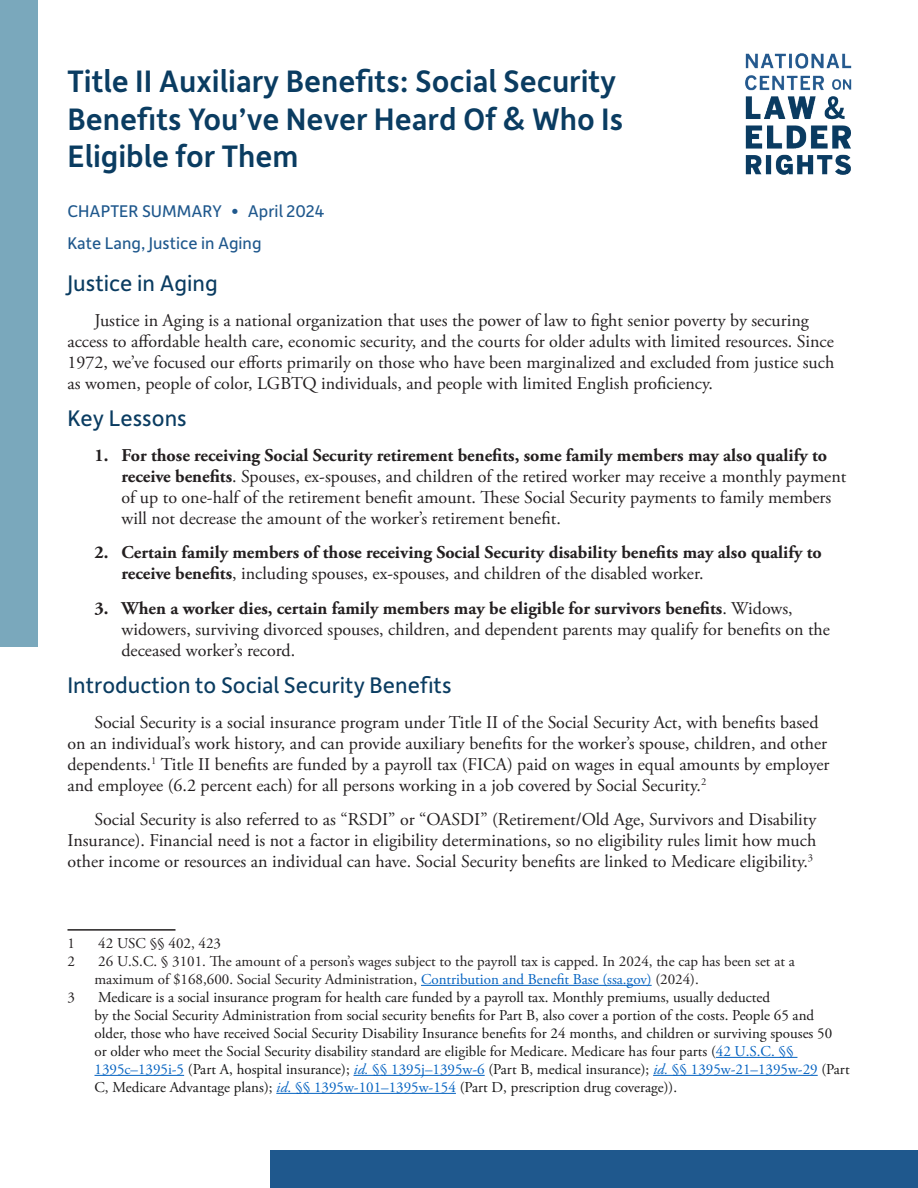
<style>
.page{position:relative;width:918px;height:1188px;background:#fff}
.page>*{position:absolute;margin:0;border:0;box-sizing:border-box;transform-origin:0 0}
.Title_Style{font:500 33px/37.5px "Depot New";color:#0a3c61}
.Section_Headers{font:24px "Depot New";color:#0a3c61}
.Body_Text{font:18px/21px "Adobe Garamond Pro";color:#231f20}
.t1{font:700 18px/21px "Adobe Garamond Pro";color:#231f20}
.Chapter_Summary___Date{font:18px "Depot New";color:#1f588d}
.Author_Names{font:18px "Depot New";color:#1f588d}
.Endnotes{font:15px/18px "Adobe Garamond Pro";color:#181717}
.Endnotes-2{font:15px/18px "Adobe Garamond Pro";color:#231f20}
.s1{font-weight:700}
.s2{font-weight:400}
.s3{color:#0563c1}
.s4{font-style:italic;color:#0563c1}
</style>
<div class="page">
<img style="left:745px;top:53px;width:107px;height:122px">
<div style="left:0;top:0;width:38px;height:647px;background:#7aa8bc"></div>
<div style="left:270px;top:1150px;width:648px;height:38px;background:#1f588d"></div>
<hr style="left:68px;top:929px;width:108px;height:2px;background:#231f20">
<hr style="left:421px;top:985px;width:231px;height:1px;background:#0563c1">
<hr style="left:716px;top:1057px;width:81px;height:1px;background:#0563c1">
<hr style="left:94px;top:1075px;width:90px;height:1px;background:#0563c1">
<hr style="left:354px;top:1075px;width:131px;height:1px;background:#0563c1">
<hr style="left:653px;top:1075px;width:165px;height:1px;background:#0563c1">
<hr style="left:276px;top:1093px;width:180px;height:1px;background:#0563c1">
<p class="Title_Style" style="left:68px;top:61px;width:557px">Title II Auxiliary Benefits: Social Security<br>Benefits You’ve Never Heard Of &amp; Who Is<br>Eligible for Them</p>
<p class="Chapter_Summary___Date" style="left:68px;top:199px;width:259px">CHAPTER SUMMARY • April 2024</p>
<p class="Author_Names" style="left:68px;top:231px;width:196px">Kate Lang, Justice in Aging</p>
<h2 class="Section_Headers" style="left:68px;top:268px;width:152px">Justice in Aging</h2>
<p class="Body_Text" style="left:68px;top:310px;width:768px;text-indent:27px">Justice in Aging is a national organization that uses the power of law to fight senior poverty by securing access to affordable health care, economic security, and the courts for older adults with limited resources. Since 1972, we’ve focused our efforts primarily on those who have been marginalized and excluded from justice such as women, people of color, LGBTQ individuals, and people with limited English proficiency.</p>
<h2 class="Section_Headers" style="left:68px;top:403px;width:121px">Key Lessons</h2>
<p class="Body_Text" style="left:122px;top:445px;width:726px;text-indent:-27px"><span class="s1">1. For those receiving Social Security retirement benefits, some family members may also qualify to receive benefits</span>. Spouses, ex-spouses, and children of the retired worker may receive a monthly payment of up to one-half of the retirement benefit amount. These Social Security payments to family members will not decrease the amount of the worker’s retirement benefit.</p>
<p class="t1" style="left:122px;top:543px;width:702px;text-indent:-27px">2. Certain family members of those receiving Social Security disability benefits may also qualify to receive benefits<span class="s2">, including spouses, ex-spouses, and children of the disabled worker.</span></p>
<p class="Body_Text" style="left:122px;top:598px;width:710px;text-indent:-27px"><span class="s1">3. When a worker dies, certain family members may be eligible for survivors benefits</span>. Widows, widowers, surviving divorced spouses, children, and dependent parents may qualify for benefits on the deceased worker’s record.</p>
<p class="Section_Headers" style="left:68px;top:670px;width:386px">Introduction to Social Security Benefits</p>
<p class="Body_Text" style="left:68px;top:712px;width:764px;text-indent:27px">Social Security is a social insurance program under Title II of the Social Security Act, with benefits based on an individual’s work history, and can provide auxiliary benefits for the worker’s spouse, children, and other dependents.<sup>1</sup> Title II benefits are funded by a payroll tax (FICA) paid on wages in equal amounts by employer and employee (6.2 percent each) for all persons working in a job covered by Social Security.<sup>2</sup></p>
<p class="Body_Text" style="left:68px;top:810px;width:750px;text-align:justify;text-indent:27px">Social Security is also referred to as “RSDI” or “OASDI” (Retirement/Old Age, Survivors and Disability Insurance). Financial need is not a factor in eligibility determinations, so no eligibility rules limit how much other income or resources an individual can have. Social Security benefits are linked to Medicare eligibility.<sup>3</sup></p>
<p class="Endnotes-2" style="left:68px;top:935px;width:9px">1</p>
<p class="Endnotes-2" style="left:98px;top:935px;width:124px">42 USC §§ 402, 423</p>
<p class="Endnotes-2" style="left:68px;top:953px;width:9px">2</p>
<p class="Endnotes-2" style="left:94px;top:953px;width:702px">26 U.S.C. § 3101. The amount of a person’s wages subject to the payroll tax is capped. In 2024, the cap has been set at a maximum of $168,600. Social Security Administration, <span class="s3">Contribution and Benefit Base (ssa.gov)</span> (2024).</p>
<p class="Endnotes-2" style="left:68px;top:989px;width:9px">3</p>
<p class="Endnotes" style="left:94px;top:989px;width:757px">Medicare is a social insurance program for health care funded by a payroll tax. Monthly premiums, usually deducted<br>by the Social Security Administration from social security benefits for Part B, also cover a portion of the costs. People 65 and older, those who have received Social Security Disability Insurance benefits for 24 months, and children or surviving spouses 50<br>or older who meet the Social Security disability standard are eligible for Medicare. Medicare has four parts (<span class="s3">42 U.S.C. §§ 1395c–1395i-5</span> (Part A, hospital insurance); <span class="s4">id.</span> <span class="s3">§§ 1395j–1395w-6</span> (Part B, medical insurance); <span class="s4">id.</span> <span class="s3">§§ 1395w-21–1395w-29</span> (Part C, Medicare Advantage plans); <span class="s4">id</span><span class="s3">. §§ 1395w-101–1395w-154</span> (Part D, prescription drug coverage)).</p>
</div>
